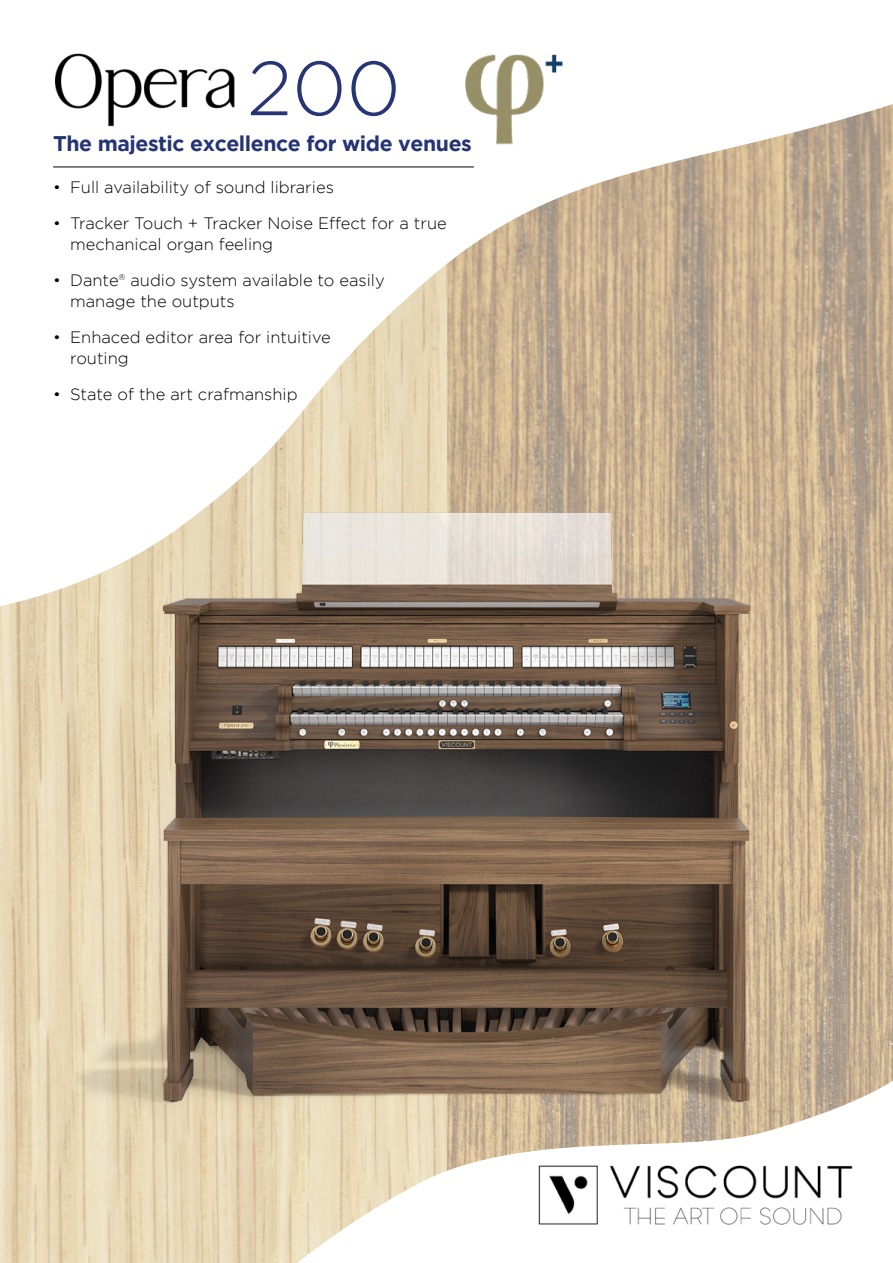
<style>
.page{position:relative;width:893px;height:1263px;background:#fff}
.page>*{position:absolute;margin:0;border:0;box-sizing:border-box;transform-origin:0 0}
.t1{font:300 76.35px "Gotham";color:#273475}
.t2{font:700 21.15px "Gotham";letter-spacing:-.02em;color:#253473}
.t3{font:300 16.5px/21px "Gotham";color:#000}
.s1{color:#253471}
</style>
<div class="page">
<img style="left:0;top:104px;width:893px;height:1159px">
<img style="left:0;top:471px;width:893px;height:676px">
<img style="left:535px;top:1160px;width:322px;height:70px">
<hr style="left:53px;top:167px;width:421px;height:1px;background:#000">
<img style="left:433px;top:54px;width:144px;height:99px">
<img style="left:56px;top:53px;width:190px;height:82px">
<h1 class="t1" style="left:247px;top:47px;width:155px">200</h1>
<p class="t2" style="left:53px;top:132px;width:420px">The majestic excellence for wide venu<span class="s1">es</span></p>
<p class="t3" style="left:53px;top:176px;width:282px">• Full availability of sound libraries</p>
<p class="t3" style="left:70px;top:212px;width:378px;text-indent:-17px">• Tracker Touch + Tracker Noise Effect for a true mechanical organ feeling</p>
<p class="t3" style="left:70px;top:269px;width:316px;text-indent:-17px">• Dante<sup>®</sup> audio system available to easily manage the outputs</p>
<p class="t3" style="left:70px;top:326px;width:262px;text-indent:-17px">• Enhaced editor area for intuitive routing</p>
<p class="t3" style="left:53px;top:383px;width:246px">• State of the art crafmanship</p>
</div>
